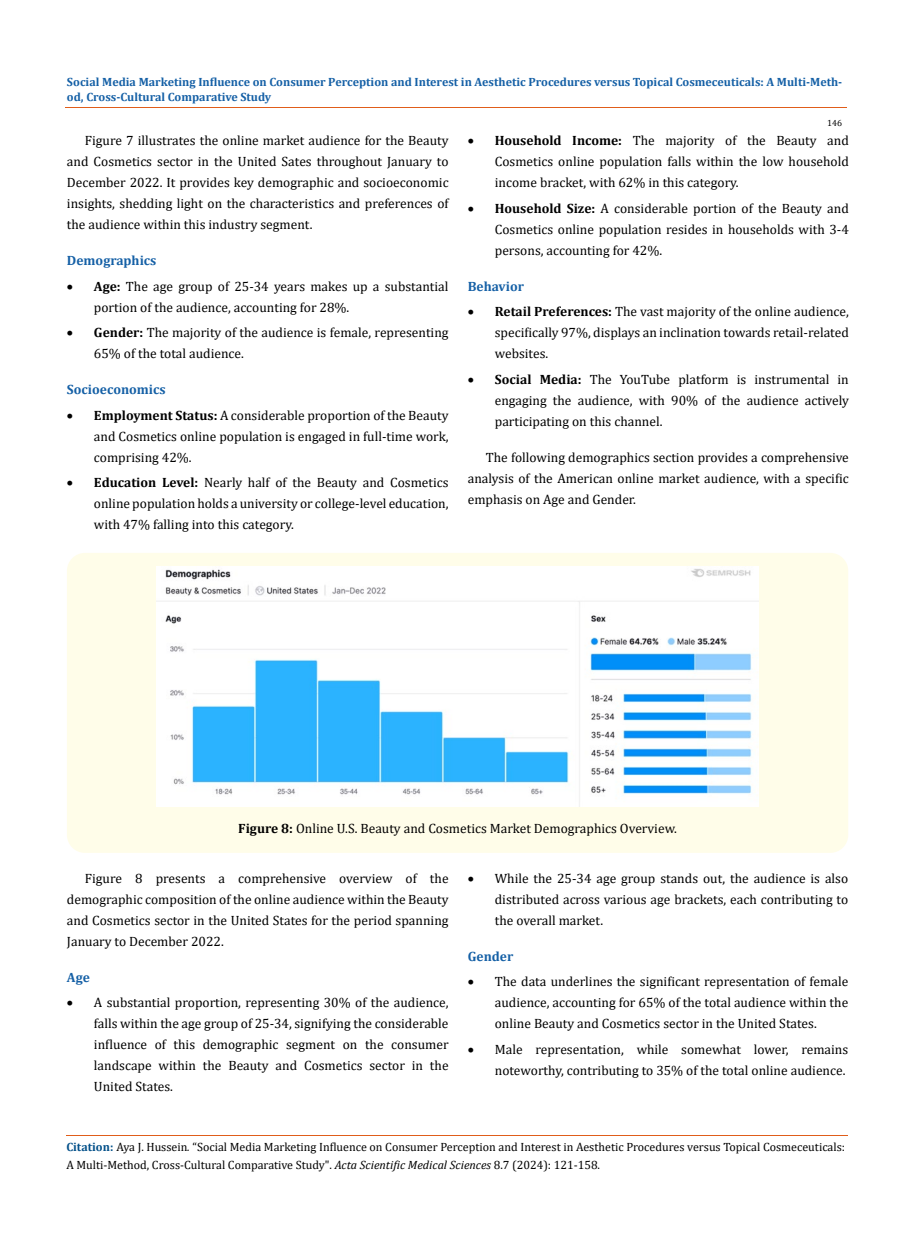
<style>
.page{position:relative;width:917px;height:1242px;background:#fff}
.page>*{position:absolute;margin:0;border:0;box-sizing:border-box;transform-origin:0 0}
.t1{font:13.5px/21px "Cambria";color:#000;text-align:justify}
.t2{font:700 13.5px "Cambria";color:#1560a6}
.t3{font:12px/18px "Cambria";color:#000}
.t4{font:700 12px/15px "Cambria";color:#1560a6}
.t5{font:9px "Cambria";color:#000}
.s1{font-weight:700}
.s2{font-weight:700;color:#035089}
.s3{font-style:italic}
</style>
<div class="page">
<div style="left:67px;top:553px;width:781px;height:300px;background:#fffde9;border-radius:18px"></div>
<img style="left:156px;top:567px;width:602px;height:239px">
<hr style="left:65px;top:108px;width:782px;height:1px;background:#e05d1a">
<hr style="left:66px;top:1135px;width:782px;height:1px;background:#e05d1a">
<p class="t4" style="left:67px;top:74px;width:776px">Social Media Marketing Influence on Consumer Perception and Interest in Aesthetic Procedures versus Topical Cosmeceuticals: A Multi-Meth&shy;od, Cross-Cultural Comparative Study</p>
<p class="t1" style="left:67px;top:130px;width:383px;text-indent:18px">Figure 7 illustrates the online market audience for the Beauty and Cosmetics sector in the United Sates throughout January to December 2022. It provides key demographic and socioeconomic insights, shedding light on the characteristics and preferences of the audience within this industry segment.</p>
<p class="t2" style="left:67px;top:251px;width:91px">Demographics</p>
<p class="t1" style="left:94px;top:276px;width:356px;text-indent:-27px">• <span class="s1">Age:</span> The age group of 25-34 years makes up a substantial portion of the audience, accounting for 28%.</p>
<p class="t1" style="left:94px;top:322px;width:356px;text-indent:-27px">• <span class="s1">Gender:</span> The majority of the audience is female, representing<br>65% of the total audience.</p>
<p class="t2" style="left:67px;top:380px;width:100px">Socioeconomics</p>
<p class="t1" style="left:94px;top:405px;width:356px;text-indent:-27px">• <span class="s1">Employment Status:</span> A considerable proportion of the Beauty and Cosmetics online population is engaged in full-time work, comprising 42%.</p>
<p class="t1" style="left:94px;top:472px;width:356px;text-indent:-27px">• <span class="s1">Education Level:</span> Nearly half of the Beauty and Cosmetics online population holds a university or college-level education, with 47% falling into this category.</p>
<p class="t5" style="left:827px;top:118px;width:16px">146</p>
<p class="t1" style="left:495px;top:130px;width:355px;text-indent:-27px">• <span class="s1">Household Income:</span> The majority of the Beauty and Cosmetics online population falls within the low household income bracket, with 62% in this category.</p>
<p class="t1" style="left:495px;top:198px;width:355px;text-indent:-27px">• <span class="s1">Household Size:</span> A considerable portion of the Beauty and Cosmetics online population resides in households with 3-4 persons, accounting for 42%.</p>
<p class="t2" style="left:468px;top:277px;width:58px">Behavior</p>
<p class="t1" style="left:495px;top:301px;width:355px;text-indent:-27px">• <span class="s1">Retail Preferences:</span> The vast majority of the online audience, specifically 97%, displays an inclination towards retail-related websites.</p>
<p class="t1" style="left:495px;top:369px;width:355px;text-indent:-27px">• <span class="s1">Social Media:</span> The YouTube platform is instrumental in engaging the audience, with 90% of the audience actively participating on this channel.</p>
<p class="t1" style="left:468px;top:447px;width:382px;text-indent:18px">The following demographics section provides a comprehensive analysis of the American online market audience, with a specific emphasis on Age and Gender.</p>
<p class="t1" style="left:238px;top:818px;width:440px"><span class="s1">Figure 8:</span> Online U.S. Beauty and Cosmetics Market Demographics Overview.</p>
<p class="t1" style="left:67px;top:867px;width:383px;text-indent:18px">Figure 8 presents a comprehensive overview of the demographic composition of the online audience within the Beauty and Cosmetics sector in the United States for the period spanning January to December 2022.</p>
<p class="t2" style="left:67px;top:968px;width:24px">Age</p>
<p class="t1" style="left:94px;top:992px;width:356px;text-indent:-27px">• A substantial proportion, representing 30% of the audience, falls within the age group of 25-34, signifying the considerable influence of this demographic segment on the consumer landscape within the Beauty and Cosmetics sector in the United States.</p>
<p class="t1" style="left:495px;top:868px;width:355px;text-indent:-27px">• While the 25-34 age group stands out, the audience is also distributed across various age brackets, each contributing to the overall market.</p>
<p class="t2" style="left:468px;top:947px;width:47px">Gender</p>
<p class="t1" style="left:495px;top:971px;width:355px;text-indent:-27px">• The data underlines the significant representation of female audience, accounting for 65% of the total audience within the online Beauty and Cosmetics sector in the United States.</p>
<p class="t1" style="left:468px;top:1039px;width:382px;text-align:right">• Male representation, while somewhat lower, remains noteworthy, contributing to 35% of the total online audience.</p>
<p class="t3" style="left:66px;top:1138px;width:780px"><span class="s2">Citation:</span> Aya J. Hussein<span class="s3">.</span> “Social Media Marketing Influence on Consumer Perception and Interest in Aesthetic Procedures versus Topical Cosmeceuticals:<br>A Multi-Method, Cross-Cultural Comparative Study". <span class="s3">Acta Scientific Medical Sciences</span> 8.7 (2024): 121-158.</p>
</div>
